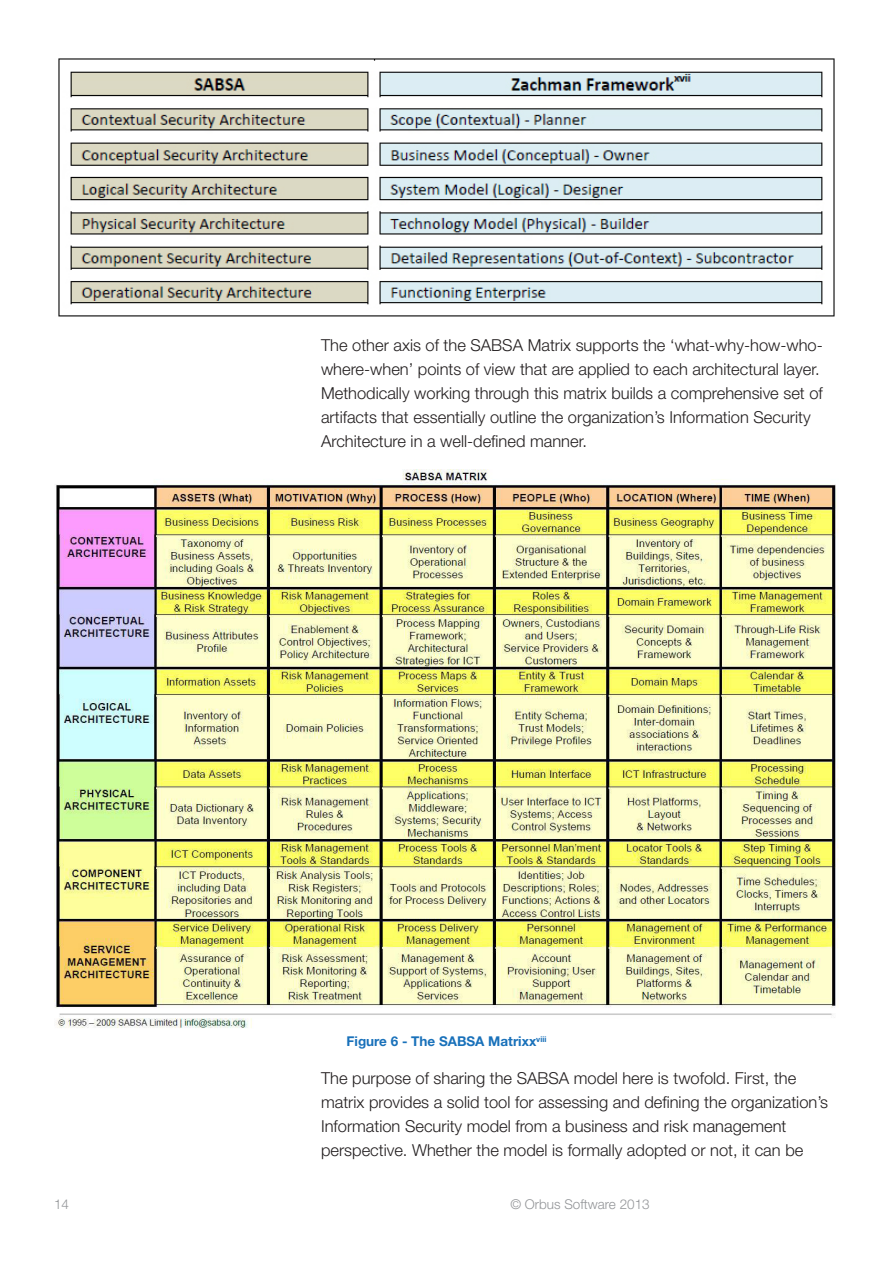
<style>
.page{position:relative;width:893px;height:1263px;background:#fff}
.page>*{position:absolute;margin:0;border:0;box-sizing:border-box;transform-origin:0 0}
.t1{font:300 16.5px/24px "Helvetica Neue LT Std";color:#231f20}
.t2{font:700 13.5px "Helvetica Neue LT Std";color:#1971ba}
.t3{font:300 13.5px "Helvetica Neue LT Std";color:#939598}
</style>
<div class="page">
<img style="left:58px;top:58px;width:777px;height:259px">
<img style="left:54px;top:469px;width:784px;height:559px">
<p class="t1" style="left:321px;top:333px;width:503px">The other axis of the SABSA Matrix supports the ‘what-why-how-who&shy;where-when’ points of view that are applied to each architectural layer.<br>Methodically working through this matrix builds a comprehensive set of artifacts that essentially outline the organization’s Information Security Architecture in a well-defined manner.</p>
<p class="t2" style="left:346px;top:1033px;width:201px">Figure 6 - The SABSA Matrixx<sup>viii</sup></p>
<p class="t1" style="left:321px;top:1066px;width:508px">The purpose of sharing the SABSA model here is twofold. First, the matrix provides a solid tool for assessing and defining the organization’s Information Security model from a business and risk management perspective. Whether the model is formally adopted or not, it can be</p>
<p class="t3" style="left:54px;top:1196px;width:17px">14</p>
<p class="t3" style="left:510px;top:1196px;width:141px">© Orbus Software 2013</p>
</div>
